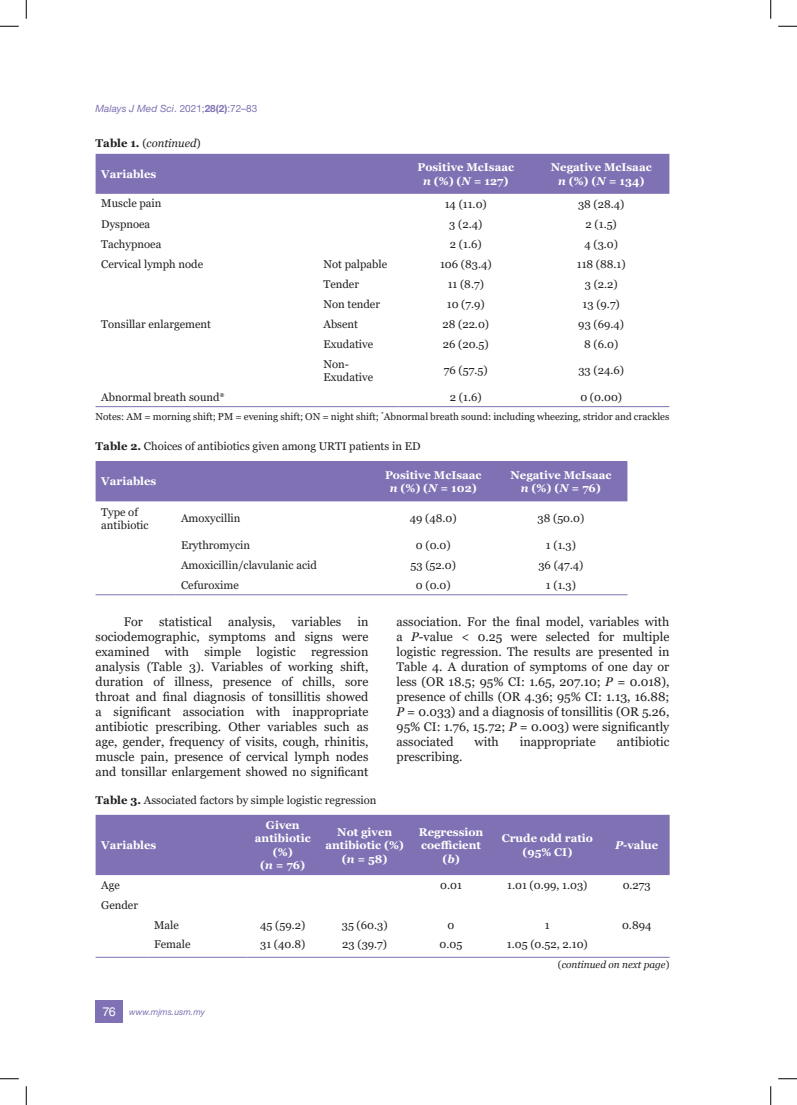
<style>
.page{position:relative;width:797px;height:1105px;background:#fff}
.page>*{position:absolute;margin:0;border:0;box-sizing:border-box;transform-origin:0 0}
.t1{font:12.5px/15px "Georgia";color:#231f20;text-align:justify}
.t2{font:11.25px/13.5px "Georgia";color:#231f20}
.t3{font:700 11.25px/13.5px "Georgia";color:#fff;text-align:center}
.t4{font:italic 11.25px "Georgia";color:#231f20}
.t5{font:10px "Georgia";color:#231f20}
.t6{font:italic 10px "Helvetica Neue LT Std";color:#7f71b3}
.t7{font:italic 10px "Georgia";color:#231f20}
.t8{font:italic 8.75px "Helvetica Neue LT Std";color:#7f71b3}
.s1{font-style:normal}
.s2{font-weight:700;font-style:normal}
.s3{font-style:italic}
.s4{font-weight:700}
.s5{font-family:"Helvetica LT Std";font-style:normal;font-size:12.5px;color:#fff}
</style>
<div class="page">
<div style="left:96px;top:1000px;width:27px;height:23px;background:#7f71b3"></div>
<div style="left:96px;top:154px;width:573px;height:40px;background:#7f71b3"></div>
<hr style="left:96px;top:406px;width:222px;height:1px;background:#7f71b3">
<hr style="left:318px;top:406px;width:80px;height:1px;background:#7f71b3">
<hr style="left:398px;top:406px;width:135px;height:1px;background:#7f71b3">
<hr style="left:533px;top:406px;width:136px;height:1px;background:#7f71b3">
<div style="left:96px;top:461px;width:531px;height:40px;background:#7f71b3"></div>
<hr style="left:96px;top:594px;width:79px;height:1px;background:#7f71b3">
<hr style="left:175px;top:594px;width:197px;height:1px;background:#7f71b3">
<hr style="left:372px;top:594px;width:122px;height:1px;background:#7f71b3">
<hr style="left:494px;top:594px;width:133px;height:1px;background:#7f71b3">
<div style="left:96px;top:815px;width:573px;height:60px;background:#7f71b3"></div>
<hr style="left:96px;top:957px;width:52px;height:1px;background:#7f71b3">
<hr style="left:148px;top:957px;width:99px;height:1px;background:#7f71b3">
<hr style="left:247px;top:957px;width:71px;height:1px;background:#7f71b3">
<hr style="left:318px;top:957px;width:93px;height:1px;background:#7f71b3">
<hr style="left:411px;top:957px;width:80px;height:1px;background:#7f71b3">
<hr style="left:491px;top:957px;width:113px;height:1px;background:#7f71b3">
<hr style="left:604px;top:957px;width:65px;height:1px;background:#7f71b3">
<svg style="left:0;top:25px;width:19px;height:2px"></svg>
<svg style="left:778px;top:25px;width:19px;height:2px"></svg>
<svg style="left:0;top:1078px;width:19px;height:1px"></svg>
<svg style="left:778px;top:1078px;width:19px;height:1px"></svg>
<svg style="left:25px;top:0;width:2px;height:19px"></svg>
<svg style="left:25px;top:1086px;width:2px;height:19px"></svg>
<svg style="left:770px;top:0;width:1px;height:19px"></svg>
<svg style="left:770px;top:1086px;width:1px;height:19px"></svg>
<p class="t6" style="left:96px;top:102px;width:163px">Malays J Med Sci<span class="s1">. 2021;</span><span class="s2">28(2)</span><span class="s1">:72–83</span></p>
<p class="t4" style="left:96px;top:136px;width:107px"><span class="s2">Table 1.</span> <span class="s1">(</span>continued<span class="s1">)</span></p>
<p class="t3" style="left:101px;top:167px;width:57px">Variables</p>
<p class="t3" style="left:417px;top:161px;width:98px">Positive McIsaac <span class="s3">n</span> (%) (<span class="s3">N</span> = 127)</p>
<p class="t3" style="left:551px;top:161px;width:102px">Negative McIsaac <span class="s3">n</span> (%) (<span class="s3">N</span> = 134)</p>
<p class="t2" style="left:101px;top:197px;width:62px">Muscle pain</p>
<p class="t2" style="left:445px;top:197px;width:43px">14 (11.0)</p>
<p class="t2" style="left:578px;top:197px;width:48px">38 (28.4)</p>
<p class="t2" style="left:101px;top:217px;width:51px">Dyspnoea</p>
<p class="t2" style="left:449px;top:217px;width:35px">3 (2.4)</p>
<p class="t2" style="left:585px;top:217px;width:33px">2 (1.5)</p>
<p class="t2" style="left:101px;top:237px;width:62px">Tachypnoea</p>
<p class="t2" style="left:450px;top:237px;width:33px">2 (1.6)</p>
<p class="t2" style="left:584px;top:237px;width:35px">4 (3.0)</p>
<p class="t2" style="left:101px;top:257px;width:103px">Cervical lymph node</p>
<p class="t2" style="left:323px;top:257px;width:65px">Not palpable</p>
<p class="t2" style="left:440px;top:257px;width:53px">106 (83.4)</p>
<p class="t2" style="left:577px;top:257px;width:50px">118 (88.1)</p>
<p class="t2" style="left:323px;top:277px;width:37px">Tender</p>
<p class="t2" style="left:447px;top:277px;width:38px">11 (8.7)</p>
<p class="t2" style="left:584px;top:277px;width:34px">3 (2.2)</p>
<p class="t2" style="left:323px;top:297px;width:58px">Non tender</p>
<p class="t2" style="left:447px;top:297px;width:39px">10 (7.9)</p>
<p class="t2" style="left:582px;top:297px;width:39px">13 (9.7)</p>
<p class="t2" style="left:101px;top:317px;width:111px">Tonsillar enlargement</p>
<p class="t2" style="left:323px;top:317px;width:36px">Absent</p>
<p class="t2" style="left:442px;top:317px;width:48px">28 (22.0)</p>
<p class="t2" style="left:578px;top:317px;width:47px">93 (69.4)</p>
<p class="t2" style="left:323px;top:337px;width:51px">Exudative</p>
<p class="t2" style="left:443px;top:337px;width:47px">26 (20.5)</p>
<p class="t2" style="left:584px;top:337px;width:36px">8 (6.0)</p>
<p class="t2" style="left:323px;top:357px;width:51px">Non-<br>Exudative</p>
<p class="t2" style="left:444px;top:364px;width:45px">76 (57.5)</p>
<p class="t2" style="left:578px;top:364px;width:47px">33 (24.6)</p>
<p class="t2" style="left:101px;top:390px;width:125px">Abnormal breath sound*</p>
<p class="t2" style="left:450px;top:390px;width:33px">2 (1.6)</p>
<p class="t2" style="left:580px;top:390px;width:43px">0 (0.00)</p>
<p class="t5" style="left:96px;top:410px;width:575px">Notes: AM = morning shift; PM = evening shift; ON = night shift; <sup>*</sup>Abnormal breath sound: including wheezing, stridor and crackles</p>
<p class="t2" style="left:96px;top:440px;width:326px"><span class="s4">Table 2.</span> Choices of antibiotics given among URTI patients in ED</p>
<p class="t3" style="left:101px;top:475px;width:57px">Variables</p>
<p class="t3" style="left:385px;top:468px;width:98px">Positive McIsaac <span class="s3">n</span> (%) (<span class="s3">N</span> = 102)</p>
<p class="t3" style="left:510px;top:468px;width:102px">Negative McIsaac <span class="s3">n</span> (%) (<span class="s3">N</span> = 76)</p>
<p class="t2" style="left:101px;top:505px;width:49px">Type of antibiotic</p>
<p class="t2" style="left:181px;top:512px;width:61px">Amoxycillin</p>
<p class="t2" style="left:410px;top:512px;width:48px">49 (48.0)</p>
<p class="t2" style="left:537px;top:512px;width:48px">38 (50.0)</p>
<p class="t2" style="left:181px;top:539px;width:71px">Erythromycin</p>
<p class="t2" style="left:416px;top:539px;width:36px">0 (0.0)</p>
<p class="t2" style="left:546px;top:539px;width:32px">1 (1.3)</p>
<p class="t2" style="left:181px;top:559px;width:137px">Amoxicillin/clavulanic acid</p>
<p class="t2" style="left:410px;top:559px;width:47px">53 (52.0)</p>
<p class="t2" style="left:538px;top:559px;width:47px">36 (47.4)</p>
<p class="t2" style="left:181px;top:579px;width:59px">Cefuroxime</p>
<p class="t2" style="left:416px;top:579px;width:36px">0 (0.0)</p>
<p class="t2" style="left:546px;top:579px;width:32px">1 (1.3)</p>
<p class="t1" style="left:96px;top:615px;width:274px;text-indent:262px">in sociodemographic, symptoms and signs were examined with simple logistic regression analysis (Table 3). Variables of working shift, duration of illness, presence of chills, sore throat and final diagnosis of tonsillitis showed a significant association with inappropriate antibiotic prescribing. Other variables such as age, gender, frequency of visits, cough, rhinitis, muscle pain, presence of cervical lymph nodes and tonsillar enlargement showed no significant</p>
<p class="t1" style="left:396px;top:615px;width:274px">association. For the final model, variables with a <span class="s3">P</span>-value &lt; 0.25 were selected for multiple logistic regression. The results are presented in Table 4. A duration of symptoms of one day or less (OR 18.5; 95% CI: 1.65, 207.10; <span class="s3">P</span> = 0.018), presence of chills (OR 4.36; 95% CI: 1.13, 16.88; <span class="s3">P</span> = 0.033) and a diagnosis of tonsillitis (OR 5.26, 95% CI: 1.76, 15.72; <span class="s3">P</span> = 0.003) were significantly associated</p>
<p class="t1" style="left:124px;top:615px;width:21px">For</p>
<p class="t1" style="left:159px;top:615px;width:54px">statistical</p>
<p class="t1" style="left:228px;top:615px;width:49px">analysis,</p>
<p class="t1" style="left:292px;top:615px;width:51px">variables</p>
<p class="t1" style="left:474px;top:735px;width:26px">with</p>
<p class="t1" style="left:519px;top:735px;width:78px">inappropriate</p>
<p class="t1" style="left:616px;top:735px;width:54px">antibiotic</p>
<p class="t1" style="left:396px;top:750px;width:67px">prescribing.</p>
<p class="t2" style="left:96px;top:794px;width:282px"><span class="s4">Table 3.</span> Associated factors by simple logistic regression</p>
<p class="t3" style="left:101px;top:838px;width:57px">Variables</p>
<p class="t3" style="left:255px;top:818px;width:57px">Given antibiotic (%)<br>(<span class="s3">n</span> = 76)</p>
<p class="t3" style="left:325px;top:825px;width:80px">Not given antibiotic (%) (<span class="s3">n</span> = 58)</p>
<p class="t3" style="left:419px;top:825px;width:66px">Regression coefficient (<span class="s3">b</span>)</p>
<p class="t3" style="left:501px;top:832px;width:93px">Crude odd ratio (95% CI)</p>
<p class="t3" style="left:615px;top:838px;width:45px"><span class="s3">P</span>-value</p>
<p class="t2" style="left:101px;top:879px;width:20px">Age</p>
<p class="t2" style="left:440px;top:879px;width:23px">0.01</p>
<p class="t2" style="left:507px;top:879px;width:82px">1.01 (0.99, 1.03)</p>
<p class="t2" style="left:622px;top:879px;width:30px">0.273</p>
<p class="t2" style="left:101px;top:898px;width:38px">Gender</p>
<p class="t2" style="left:154px;top:918px;width:26px">Male</p>
<p class="t2" style="left:260px;top:918px;width:47px">45 (59.2)</p>
<p class="t2" style="left:342px;top:918px;width:47px">35 (60.3)</p>
<p class="t2" style="left:447px;top:918px;width:8px">0</p>
<p class="t2" style="left:545px;top:918px;width:6px">1</p>
<p class="t2" style="left:622px;top:918px;width:31px">0.894</p>
<p class="t2" style="left:154px;top:938px;width:38px">Female</p>
<p class="t2" style="left:260px;top:938px;width:47px">31 (40.8)</p>
<p class="t2" style="left:342px;top:938px;width:46px">23 (39.7)</p>
<p class="t2" style="left:439px;top:938px;width:24px">0.05</p>
<p class="t2" style="left:507px;top:938px;width:82px">1.05 (0.52, 2.10)</p>
<p class="t7" style="left:558px;top:958px;width:113px"><span class="s1">(</span>continued on next page<span class="s1">)</span></p>
<p class="t8" style="left:102px;top:1007px;width:104px"><span class="s5">76</span> www.mjms.usm.my</p>
</div>
